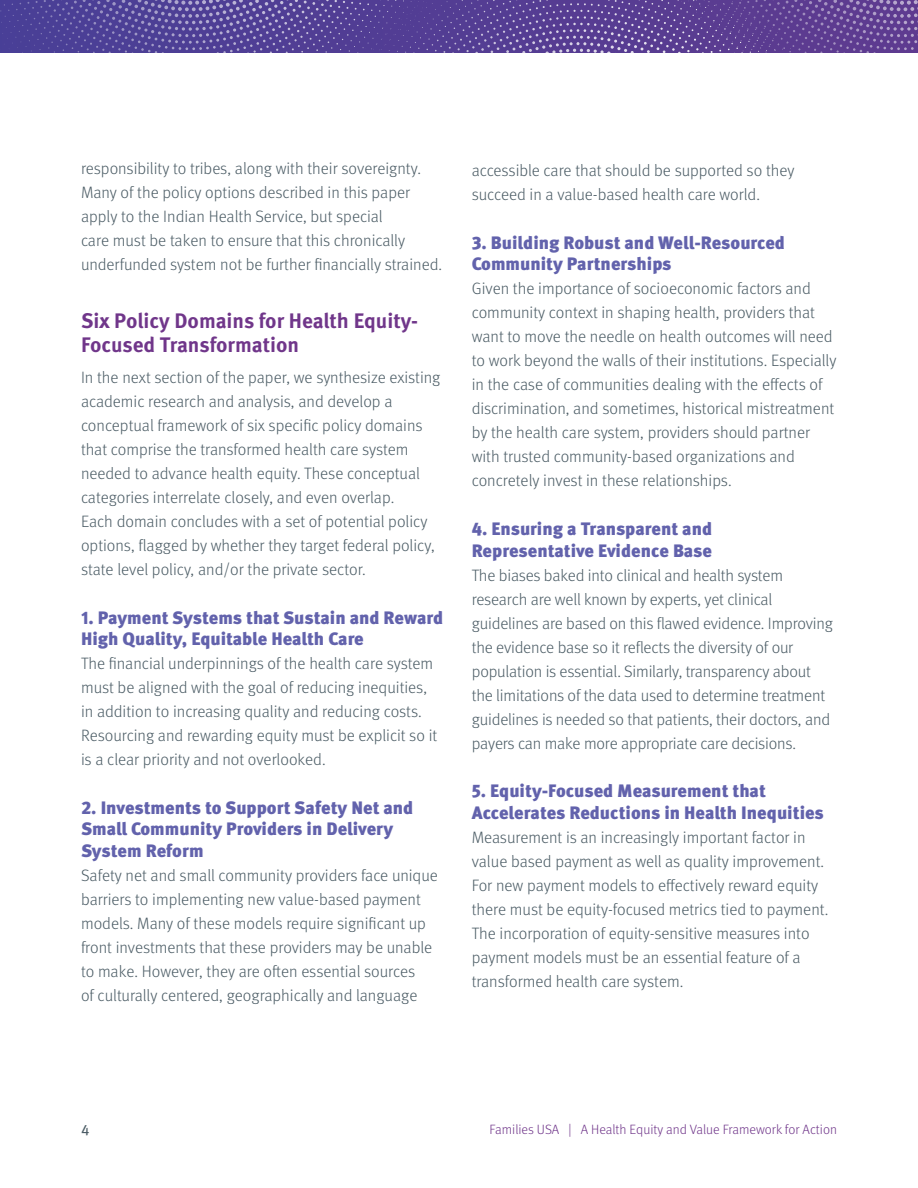
<style>
.page{position:relative;width:918px;height:1188px;background:#fff}
.page>*{position:absolute;margin:0;border:0;box-sizing:border-box;transform-origin:0 0}
.t1{font:700 21px/24px "Meta OT";color:#70368a}
.t2{font:900 18px/21.6px "Meta OT";color:#6262ac}
.BODY{font:300 16.5px/24px "Meta OT";color:#4b5c65}
.t3{font:15px "Meta OT";color:#4b5c65}
.t4{font:300 13.5px "Meta OT";color:#70368a}
</style>
<div class="page">
<svg style="left:0;top:0;width:918px;height:53px;background:#5c4799"></svg>
<p class="BODY" style="left:81px;top:157px;width:363px">responsibility to tribes, along with their sovereignty.<br>Many of the policy options described in this paper apply to the Indian Health Service, but special<br>care must be taken to ensure that this chronically underfunded system not be further financially strained.</p>
<h1 class="t1" style="left:81px;top:309px;width:339px">Six Policy Domains for Health Equity-<br>Focused Transformation</h1>
<p class="BODY" style="left:81px;top:366px;width:361px">In the next section of the paper, we synthesize existing academic research and analysis, and develop a conceptual framework of six specific policy domains that comprise the transformed health care system needed to advance health equity. These conceptual categories interrelate closely, and even overlap.<br>Each domain concludes with a set of potential policy options, flagged by whether they target federal policy, state level policy, and/or the private sector.</p>
<h2 class="t2" style="left:81px;top:607px;width:364px">1. Payment Systems that Sustain and Reward<br>High Quality, Equitable Health Care</h2>
<p class="BODY" style="left:81px;top:652px;width:358px">The financial underpinnings of the health care system must be aligned with the goal of reducing inequities, in addition to increasing quality and reducing costs.<br>Resourcing and rewarding equity must be explicit so it is a clear priority and not overlooked.</p>
<h2 class="t2" style="left:81px;top:797px;width:334px">2. Investments to Support Safety Net and<br>Small Community Providers in Delivery<br>System Reform</h2>
<p class="BODY" style="left:81px;top:864px;width:358px">Safety net and small community providers face unique barriers to implementing new value-based payment models. Many of these models require significant up front investments that these providers may be unable to make. However, they are often essential sources<br>of culturally centered, geographically and language</p>
<p class="BODY" style="left:472px;top:159px;width:324px">accessible care that should be supported so they succeed in a value-based health care world.</p>
<h2 class="t2" style="left:472px;top:233px;width:315px">3. Building Robust and Well-Resourced<br>Community Partnerships</h2>
<p class="BODY" style="left:472px;top:277px;width:366px">Given the importance of socioeconomic factors and community context in shaping health, providers that want to move the needle on health outcomes will need to work beyond the walls of their institutions. Especially in the case of communities dealing with the effects of discrimination, and sometimes, historical mistreatment by the health care system, providers should partner with trusted community-based organizations and concretely invest in these relationships.</p>
<h2 class="t2" style="left:472px;top:519px;width:242px">4. Ensuring a Transparent and<br>Representative Evidence Base</h2>
<p class="BODY" style="left:472px;top:563px;width:363px">The biases baked into clinical and health system research are well known by experts, yet clinical guidelines are based on this flawed evidence. Improving the evidence base so it reflects the diversity of our population is essential. Similarly, transparency about the limitations of the data used to determine treatment guidelines is needed so that patients, their doctors, and payers can make more appropriate care decisions.</p>
<h2 class="t2" style="left:472px;top:781px;width:354px">5. Equity-Focused Measurement that<br>Accelerates Reductions in Health Inequities</h2>
<p class="BODY" style="left:472px;top:825px;width:358px">Measurement is an increasingly important factor in value based payment as well as quality improvement.<br>For new payment models to effectively reward equity there must be equity-focused metrics tied to payment.<br>The incorporation of equity-sensitive measures into payment models must be an essential feature of a transformed health care system.</p>
<p class="t3" style="left:81px;top:1120px;width:10px">4</p>
<p class="t4" style="left:490px;top:1121px;width:349px">Families USA | A Health Equity and Value Framework for Action</p>
</div>
